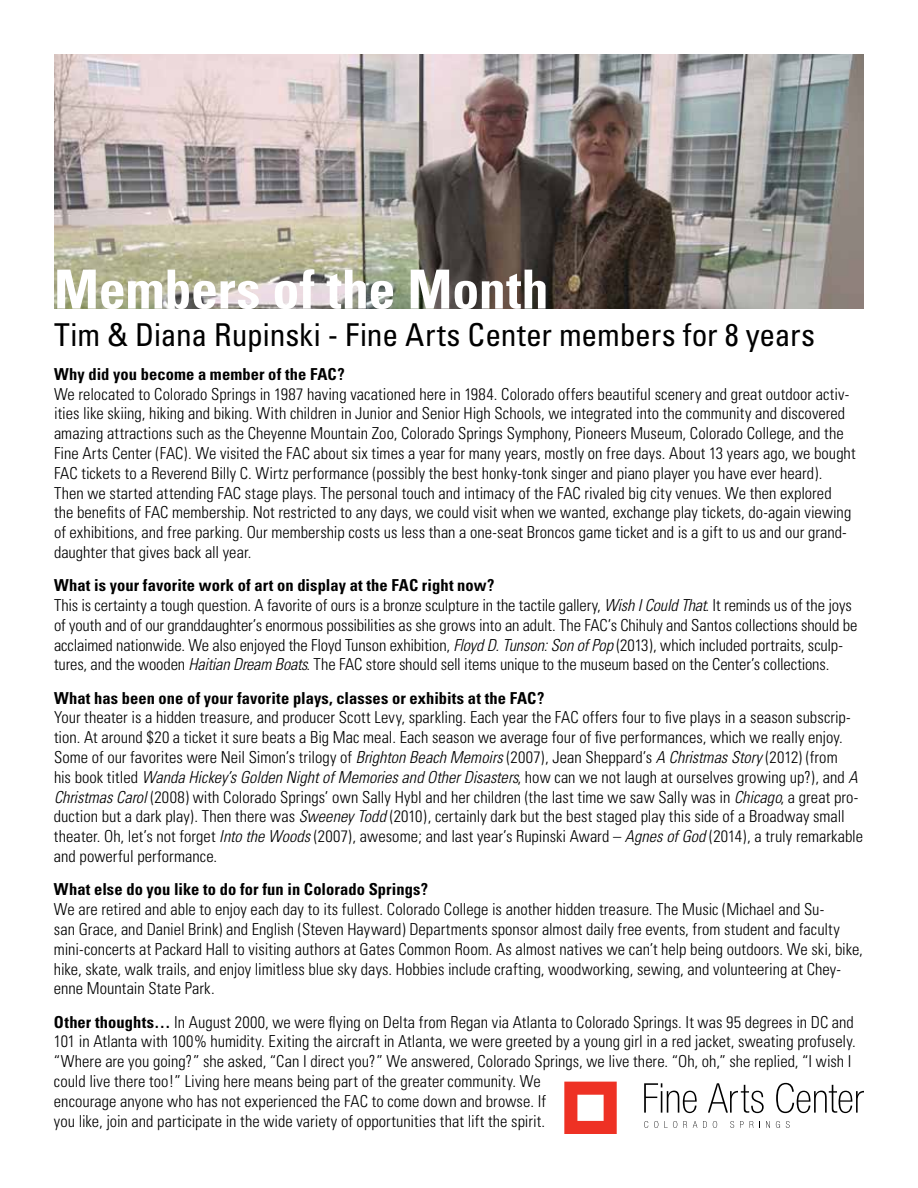
<style>
.page{position:relative;width:918px;height:1188px;background:#fff}
.page>*{position:absolute;margin:0;border:0;box-sizing:border-box;transform-origin:0 0}
.t1{font:700 condensed 54px "Univers";letter-spacing:-.005em;color:#fff}
.t2{font:condensed 31.5px "Univers";letter-spacing:-.005em;color:#000}
.t3{font:300 condensed 16.5px/19.8px "Univers";color:#000}
.t4{font:700 condensed 16.5px "Univers";letter-spacing:.005em;color:#000}
.s1{font-weight:700}
.s2{font-style:italic}
</style>
<div class="page">
<img style="left:54px;top:54px;width:810px;height:255px">
<svg style="left:644px;top:1083px;width:53px;height:30px"></svg>
<svg style="left:708px;top:1083px;width:56px;height:30px"></svg>
<svg style="left:776px;top:1083px;width:88px;height:30px"></svg>
<svg style="left:644px;top:1121px;width:4px;height:7px"></svg>
<svg style="left:654px;top:1121px;width:4px;height:7px"></svg>
<svg style="left:664px;top:1121px;width:13px;height:7px"></svg>
<svg style="left:683px;top:1121px;width:14px;height:7px"></svg>
<svg style="left:703px;top:1121px;width:4px;height:7px"></svg>
<svg style="left:713px;top:1121px;width:4px;height:7px"></svg>
<svg style="left:730px;top:1121px;width:4px;height:7px"></svg>
<svg style="left:740px;top:1121px;width:4px;height:7px"></svg>
<svg style="left:750px;top:1121px;width:10px;height:7px"></svg>
<svg style="left:766px;top:1121px;width:4px;height:7px"></svg>
<svg style="left:776px;top:1121px;width:4px;height:7px"></svg>
<svg style="left:786px;top:1121px;width:4px;height:7px"></svg>
<svg style="left:564px;top:1082px;width:53px;height:52px"></svg>
<h1 class="t1" style="left:54px;top:256px;width:496px">Members of the Month</h1>
<h2 class="t2" style="left:54px;top:315px;width:763px">Tim &amp; Diana Rupinski - Fine Arts Center members for 8 years</h2>
<p class="t4" style="left:54px;top:364px;width:292px">Why did you become a member of the FAC?</p>
<p class="t3" style="left:54px;top:384px;width:803px">We relocated to Colorado Springs in 1987 having vacationed here in 1984. Colorado offers beautiful scenery and great outdoor activ&shy;ities like skiing, hiking and biking. With children in Junior and Senior High Schools, we integrated into the community and discovered amazing attractions such as the Cheyenne Mountain Zoo, Colorado Springs Symphony, Pioneers Museum, Colorado College, and the Fine Arts Center (FAC). We visited the FAC about six times a year for many years, mostly on free days. About 13 years ago, we bought FAC tickets to a Reverend Billy C. Wirtz performance (possibly the best honky-tonk singer and piano player you have ever heard).<br>Then we started attending FAC stage plays. The personal touch and intimacy of the FAC rivaled big city venues. We then explored<br>the benefits of FAC membership. Not restricted to any days, we could visit when we wanted, exchange play tickets, do-again viewing of exhibitions, and free parking. Our membership costs us less than a one-seat Broncos game ticket and is a gift to us and our grand&shy;daughter that gives back all year.</p>
<p class="t3" style="left:54px;top:576px;width:805px"><span class="s1">What is your favorite work of art on display at the FAC right now?<br></span>This is certainty a tough question. A favorite of ours is a bronze sculpture in the tactile gallery, <span class="s2">Wish I Could That</span>. It reminds us of the joys of youth and of our granddaughter’s enormous possibilities as she grows into an adult. The FAC’s Chihuly and Santos collections should be acclaimed nationwide. We also enjoyed the Floyd Tunson exhibition, <span class="s2">Floyd D. Tunson: Son of Pop</span> (2013), which included portraits, sculp&shy;tures, and the wooden <span class="s2">Haitian Dream Boats</span>. The FAC store should sell items unique to the museum based on the Center’s collections.</p>
<p class="t4" style="left:54px;top:688px;width:492px">What has been one of your favorite plays, classes or exhibits at the FAC?</p>
<p class="t3" style="left:54px;top:708px;width:811px">Your theater is a hidden treasure, and producer Scott Levy, sparkling. Each year the FAC offers four to five plays in a season subscrip&shy;tion. At around $20 a ticket it sure beats a Big Mac meal. Each season we average four of five performances, which we really enjoy.<br>Some of our favorites were Neil Simon’s trilogy of <span class="s2">Brighton Beach Memoirs</span> (2007), Jean Sheppard’s <span class="s2">A Christmas Story</span> (2012) (from<br>his book titled <span class="s2">Wanda Hickey’s Golden Night of Memories and Other Disasters</span>, how can we not laugh at ourselves growing up?), and <span class="s2">A Christmas Carol</span> (2008) with Colorado Springs’ own Sally Hybl and her children (the last time we saw Sally was in <span class="s2">Chicago</span>, a great pro&shy;duction but a dark play). Then there was <span class="s2">Sweeney Todd</span> (2010), certainly dark but the best staged play this side of a Broadway small theater. Oh, let’s not forget <span class="s2">Into the Woods</span> (2007), awesome; and last year’s Rupinski Award – <span class="s2">Agnes of God</span> (2014), a truly remarkable and powerful performance.</p>
<p class="t4" style="left:54px;top:879px;width:376px">What else do you like to do for fun in Colorado Springs?</p>
<p class="t3" style="left:54px;top:899px;width:810px">We are retired and able to enjoy each day to its fullest. Colorado College is another hidden treasure. The Music (Michael and Su-<br>san Grace, and Daniel Brink) and English (Steven Hayward) Departments sponsor almost daily free events, from student and faculty mini-concerts at Packard Hall to visiting authors at Gates Common Room. As almost natives we can’t help being outdoors. We ski, bike, hike, skate, walk trails, and enjoy limitless blue sky days. Hobbies include crafting, woodworking, sewing, and volunteering at Chey&shy;enne Mountain State Park.</p>
<p class="t3" style="left:54px;top:1012px;width:803px"><span class="s1">Other thoughts…</span> In August 2000, we were flying on Delta from Regan via Atlanta to Colorado Springs. It was 95 degrees in DC and 101 in Atlanta with 100% humidity. Exiting the aircraft in Atlanta, we were greeted by a young girl in a red jacket, sweating profusely. “Where are you going?” she asked, “Can I direct you?” We answered, Colorado Springs, we live there. “Oh, oh,” she replied, “I wish I could live there too!” Living here means being part of the greater community. We<br>encourage anyone who has not experienced the FAC to come down and browse. If<br>you like, join and participate in the wide variety of opportunities that lift the spirit.</p>
</div>
